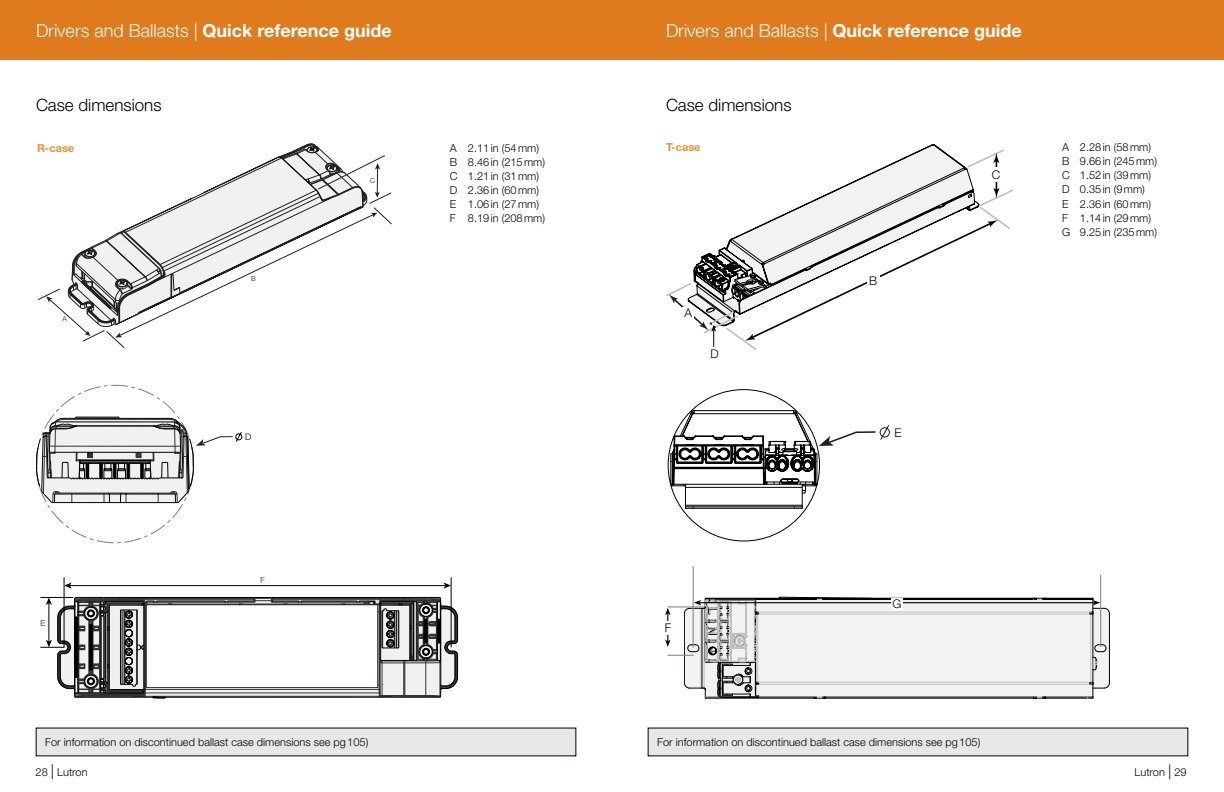
<style>
.page{position:relative;width:1224px;height:792px;background:#fff}
.page>*{position:absolute;margin:0;border:0;box-sizing:border-box;transform-origin:0 0}
.t1{font:300 18px "Helvetica Neue LT Std";color:#fff}
.t2{font:300 17px "Helvetica Neue LT Std";color:#000}
.t3{font:300 12px "Helvetica Neue LT Std";color:#000}
.t4{font:300 11px/14px "Helvetica Neue LT Std";color:#000}
.t5{font:700 11px "Helvetica Neue LT Std";color:#e59334}
.t6{font:300 9px "Helvetica Neue LT Std";color:#000}
.s1{font-weight:700}
.s2{font-size:15px}
</style>
<div class="page">
<div style="left:0;top:0;width:612px;height:60px;background:#df7b1c"></div>
<div style="left:612px;top:0;width:612px;height:60px;background:#df7b1c"></div>
<svg style="left:36px;top:385px;width:206px;height:158px"></svg>
<svg style="left:803px;top:144px;width:163px;height:61px"></svg>
<svg style="left:966px;top:149px;width:47px;height:56px"></svg>
<svg style="left:751px;top:205px;width:259px;height:145px"></svg>
<svg style="left:668px;top:389px;width:222px;height:152px"></svg>
<svg style="left:666px;top:220px;width:332px;height:127px"></svg>
<div style="left:683px;top:307px;width:11px;height:12px;background:#fff"></div>
<div style="left:867px;top:273px;width:12px;height:15px;background:#fff"></div>
<div style="left:989px;top:167px;width:14px;height:14px;background:#fff"></div>
<hr style="left:693px;top:566px;width:1px;height:81px;background:#808285">
<hr style="left:1100px;top:575px;width:1px;height:72px;background:#808285">
<svg style="left:665px;top:597px;width:445px;height:102px"></svg>
<div style="left:663px;top:621px;width:9px;height:14px;background:#fff"></div>
<hr style="left:668px;top:606px;width:37px;height:1px;background:#808285">
<div style="left:891px;top:598px;width:12px;height:11px;background:#fff"></div>
<div style="left:36px;top:728px;width:540px;height:28px;background:#e6e7e8"></div>
<div style="left:648px;top:728px;width:540px;height:28px;background:#e6e7e8"></div>
<svg style="left:38px;top:143px;width:354px;height:205px"></svg>
<svg style="left:40px;top:577px;width:418px;height:122px"></svg>
<h1 class="t1" style="left:36px;top:19px;width:357px">Drivers and Ballasts | <span class="s1">Quick reference guide</span></h1>
<h1 class="t1" style="left:666px;top:19px;width:357px">Drivers and Ballasts | <span class="s1">Quick reference guide</span></h1>
<h2 class="t2" style="left:36px;top:95px;width:127px">Case dimensions</h2>
<p class="t5" style="left:37px;top:141px;width:39px">R-case</p>
<p class="t4" style="left:450px;top:141px;width:97px">A 2.11in (54mm)<br>B 8.46in (215mm)<br>C 1.21in (31mm)<br>D 2.36in (60mm)<br>E 1.06in (27mm)<br>F 8.19in (208mm)</p>
<p class="t6" style="left:245px;top:431px;width:8px">D</p>
<h2 class="t2" style="left:666px;top:95px;width:127px">Case dimensions</h2>
<p class="t5" style="left:666px;top:141px;width:36px">T-case</p>
<p class="t3" style="left:685px;top:305px;width:9px">A</p>
<p class="t3" style="left:711px;top:346px;width:10px">D</p>
<p class="t3" style="left:869px;top:273px;width:10px">B</p>
<p class="t3" style="left:895px;top:425px;width:9px">E</p>
<p class="t3" style="left:992px;top:167px;width:10px">C</p>
<p class="t4" style="left:1062px;top:140px;width:97px">A 2.28in (58mm)<br>B 9.66in (245mm)<br>C 1.52in (39mm)<br>D 0.35in (9mm)<br>E 2.36in (60mm)<br>F 1.14in (29mm)<br>G 9.25in (235mm)</p>
<p class="t3" style="left:665px;top:621px;width:8px">F</p>
<p class="t3" style="left:893px;top:596px;width:10px">G</p>
<p class="t4" style="left:45px;top:735px;width:325px">For information on discontinued ballast case dimensions see pg105)</p>
<p class="t4" style="left:657px;top:735px;width:325px">For information on discontinued ballast case dimensions see pg105)</p>
<p class="t4" style="left:36px;top:765px;width:54px">28 <span class="s2">|</span> Lutron</p>
<p class="t4" style="left:1135px;top:765px;width:54px">Lutron <span class="s2">|</span> 29</p>
</div>
